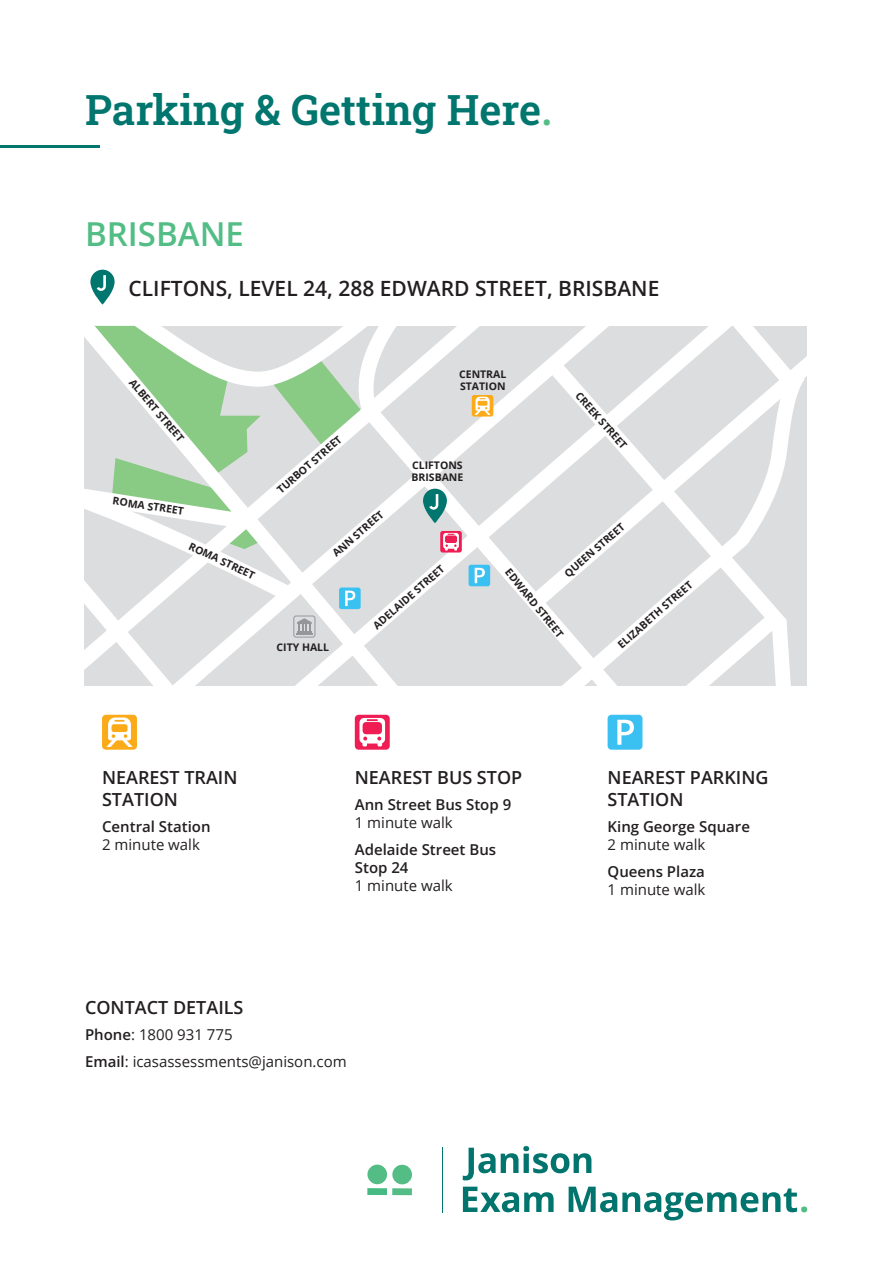
<style>
.page{position:relative;width:893px;height:1263px;background:#fff}
.page>*{position:absolute;margin:0;border:0;box-sizing:border-box;transform-origin:0 0}
.Location_Heading{font:42px "Roboto Slab";color:#00766e}
.Location_Heading-2{font:600 33px "Open Sans";color:#53bd86}
.Location_Heading-3{font:600 21px "Open Sans";color:#231f20}
.Directions_heading_paragrph{font:600 18px/21.6px "Open Sans";color:#231f20}
.Directions_paragraph{font:600 18px "Open Sans";color:#231f20}
.Directions_paragraph-2{font:600 15px/18px "Open Sans";color:#231f20}
.Directions_paragraph-3{font:15px "Open Sans";color:#231f20}
.t1{font:700 10.5px/12.6px "Open Sans";color:#231f20}
.s1{font-family:"Open Sans";font-weight:600;color:#53bd86}
.s2{font-weight:400}
.s3{font-weight:600}
</style>
<div class="page">
<svg style="left:85px;top:326px;width:722px;height:360px;fill:#dcddde"></svg>
<div style="left:472px;top:395px;width:21px;height:22px;background:#fbaa19;border-radius:2px"></div>
<svg style="left:474px;top:397px;width:17px;height:18px"></svg>
<div style="left:440px;top:531px;width:22px;height:21px;background:#ee1d53;border-radius:2px"></div>
<svg style="left:443px;top:533px;width:16px;height:17px"></svg>
<div style="left:469px;top:565px;width:21px;height:21px;background:#3ac1f1;border-radius:2px"></div>
<svg style="left:475px;top:568px;width:10px;height:15px"></svg>
<div style="left:339px;top:587px;width:22px;height:22px;background:#3ac1f1;border-radius:2px"></div>
<svg style="left:345px;top:591px;width:10px;height:15px"></svg>
<div style="left:294px;top:616px;width:21px;height:21px;border:1px solid #949699;border-radius:2px"></div>
<svg style="left:296px;top:618px;width:16px;height:17px"></svg>
<svg style="left:423px;top:489px;width:24px;height:34px"></svg>
<svg style="left:429px;top:494px;width:9px;height:16px"></svg>
<hr style="left:442px;top:1147px;width:1px;height:65px;background:#00746d">
<svg style="left:463px;top:1146px;width:128px;height:34px"></svg>
<svg style="left:463px;top:1187px;width:91px;height:25px"></svg>
<svg style="left:569px;top:1187px;width:238px;height:33px"></svg>
<div style="left:367px;top:1164px;width:20px;height:20px;background:#54bd85;border-radius:50%"></div>
<div style="left:367px;top:1188px;width:20px;height:7px;background:#47ba84"></div>
<div style="left:392px;top:1165px;width:20px;height:19px;background:#54bd85;border-radius:50%"></div>
<div style="left:392px;top:1188px;width:20px;height:7px;background:#54bd85"></div>
<hr style="left:0;top:145px;width:100px;height:2px;background:#00766e">
<svg style="left:90px;top:270px;width:25px;height:35px"></svg>
<div style="left:102px;top:715px;width:35px;height:35px;background:#fbaa19;border-radius:4px"></div>
<svg style="left:106px;top:717px;width:27px;height:30px"></svg>
<div style="left:355px;top:715px;width:35px;height:35px;background:#ee1d53;border-radius:4px"></div>
<svg style="left:359px;top:718px;width:26px;height:28px"></svg>
<div style="left:608px;top:715px;width:34px;height:35px;background:#3ac1f1;border-radius:4px"></div>
<svg style="left:617px;top:720px;width:17px;height:25px"></svg>
<p class="Location_Heading" style="left:85px;top:81px;width:469px">Parking &amp; Getting Here<span class="s1">.</span></p>
<p class="Location_Heading-2" style="left:85px;top:211px;width:160px">BRISBANE</p>
<p class="Location_Heading-3" style="left:129px;top:274px;width:532px">CLIFTONS, LEVEL 24, 288 EDWARD STREET, BRISBANE</p>
<p class="t1" style="left:137px;top:376px;width:80px;rotate:50deg">ALBERT STREET</p>
<p class="t1" style="left:114px;top:494px;width:73px;rotate:8deg">ROMA STREET</p>
<p class="t1" style="left:192px;top:539px;width:73px;rotate:25deg">ROMA STREET</p>
<p class="t1" style="left:274px;top:486px;width:83px;rotate:-41deg">TURBOT STREET</p>
<p class="t1" style="left:459px;top:367px;width:49px">CENTRAL<br>STATION</p>
<p class="t1" style="left:411px;top:458px;width:53px">CLIFTONS<br>BRISBANE</p>
<p class="t1" style="left:583px;top:389px;width:73px;rotate:49deg">CREEK STREET</p>
<p class="t1" style="left:330px;top:549px;width:65px;rotate:-41deg">ANN STREET</p>
<p class="t1" style="left:370px;top:622px;width:92px;rotate:-41deg">ADELAIDE STREET</p>
<p class="t1" style="left:276px;top:640px;width:54px">CITY HALL</p>
<p class="t1" style="left:562px;top:570px;width:77px;rotate:-41deg">QUEEN STREET</p>
<p class="t1" style="left:615px;top:641px;width:97px;rotate:-41deg">ELIZABETH STREET</p>
<p class="t1" style="left:513px;top:566px;width:87px;rotate:51deg">EDWARD STREET</p>
<p class="Directions_heading_paragrph" style="left:102px;top:766px;width:137px">NEAREST TRAIN<br>STATION</p>
<p class="Directions_paragraph-2" style="left:102px;top:817px;width:110px">Central Station<br><span class="s2">2 minute walk</span></p>
<p class="Directions_heading_paragrph" style="left:355px;top:766px;width:169px">NEAREST BUS STOP</p>
<p class="Directions_paragraph-2" style="left:355px;top:795px;width:158px">Ann Street Bus Stop 9<br><span class="s2">1 minute walk</span></p>
<p class="Directions_paragraph-2" style="left:355px;top:840px;width:143px">Adelaide Street Bus<br>Stop 24<br><span class="s2">1 minute walk</span></p>
<p class="Directions_heading_paragrph" style="left:608px;top:766px;width:162px">NEAREST PARKING<br>STATION</p>
<p class="Directions_paragraph-2" style="left:608px;top:817px;width:144px">King George Square<br><span class="s2">2 minute walk</span></p>
<p class="Directions_paragraph-2" style="left:608px;top:862px;width:99px">Queens Plaza<br><span class="s2">1 minute walk</span></p>
<p class="Directions_paragraph" style="left:85px;top:995px;width:160px">CONTACT DETAILS</p>
<p class="Directions_paragraph-3" style="left:85px;top:1024px;width:149px"><span class="s3">Phone</span>: 1800 931 775</p>
<p class="Directions_paragraph-3" style="left:85px;top:1051px;width:263px"><span class="s3">Email</span>: icasassessments@janison.com</p>
</div>
